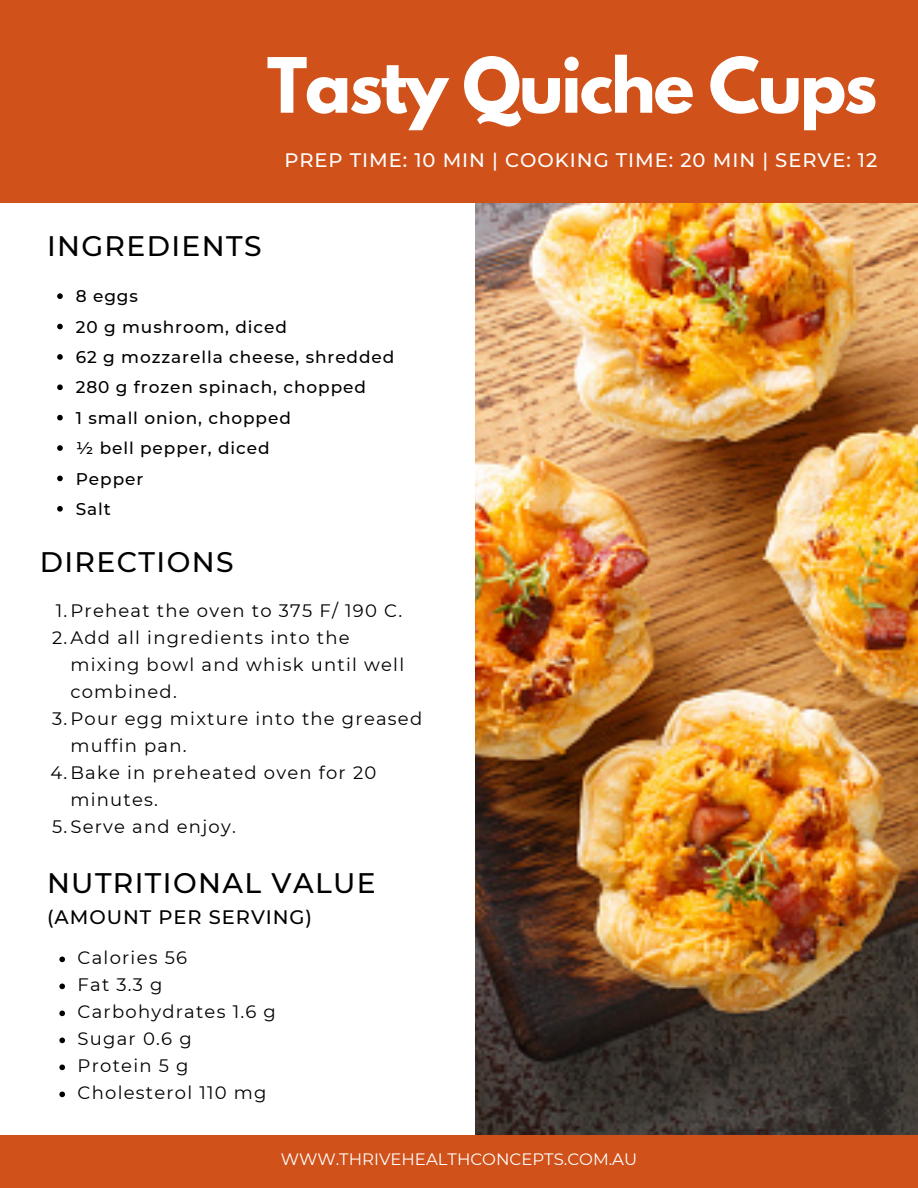
<style>
.page{position:relative;width:918px;height:1188px;background:#fff}
.page>*{position:absolute;margin:0;border:0;box-sizing:border-box;transform-origin:0 0}
.t1{font:700 67.5px "League Spartan";letter-spacing:-.03em;color:#fff}
.t2{font:500 28.2px "Montserrat";letter-spacing:.05em;color:#000}
.t3{font:500 19.5px "Montserrat";letter-spacing:.05em;color:#fff}
.t4{font:500 19.5px "Montserrat";letter-spacing:.05em;color:#000}
.t5{font:18px/27px "Montserrat";letter-spacing:.07em;color:#000}
.t6{font:500 16.95px "Montserrat";letter-spacing:.055em;color:#000}
.t7{font:16.5px "Montserrat";color:#fff}
</style>
<div class="page">
<img style="left:475px;top:203px;width:443px;height:932px">
<div style="left:0;top:0;width:918px;height:203px;background:#d05119"></div>
<div style="left:0;top:1135px;width:918px;height:53px;background:#d05119"></div>
<svg style="left:57px;top:293px;width:6px;height:6px"></svg>
<svg style="left:57px;top:324px;width:6px;height:5px"></svg>
<svg style="left:57px;top:354px;width:6px;height:6px"></svg>
<svg style="left:57px;top:384px;width:6px;height:6px"></svg>
<svg style="left:57px;top:415px;width:6px;height:5px"></svg>
<svg style="left:57px;top:445px;width:6px;height:6px"></svg>
<svg style="left:57px;top:476px;width:6px;height:5px"></svg>
<svg style="left:57px;top:506px;width:6px;height:6px"></svg>
<svg style="left:59px;top:957px;width:6px;height:5px"></svg>
<svg style="left:59px;top:984px;width:6px;height:5px"></svg>
<svg style="left:59px;top:1011px;width:6px;height:5px"></svg>
<svg style="left:59px;top:1038px;width:6px;height:5px"></svg>
<svg style="left:59px;top:1065px;width:6px;height:5px"></svg>
<svg style="left:59px;top:1092px;width:6px;height:5px"></svg>
<p class="t1" style="left:267px;top:52px;width:612px">Tasty Quiche Cups</p>
<h2 class="t3" style="left:284px;top:148px;width:594px">PREP TIME: 10 MIN | COOKING TIME: 20 MIN | SERVE: 12</h2>
<h2 class="t2" style="left:47px;top:229px;width:216px">INGREDIENTS</h2>
<p class="t6" style="left:76px;top:286px;width:64px">8 eggs</p>
<p class="t6" style="left:76px;top:316px;width:213px">20 g mushroom, diced</p>
<p class="t6" style="left:76px;top:347px;width:320px">62 g mozzarella cheese, shredded</p>
<p class="t6" style="left:76px;top:377px;width:292px">280 g frozen spinach, chopped</p>
<p class="t6" style="left:76px;top:407px;width:217px">1 small onion, chopped</p>
<p class="t6" style="left:76px;top:438px;width:195px">½ bell pepper, diced</p>
<p class="t6" style="left:76px;top:468px;width:69px">Pepper</p>
<p class="t6" style="left:76px;top:499px;width:37px">Salt</p>
<h3 class="t2" style="left:40px;top:545px;width:195px">DIRECTIONS</h3>
<p class="t5" style="left:56px;top:597px;width:348px">1.Preheat the oven to 375 F/ 190 C.</p>
<p class="t5" style="left:70px;top:624px;width:335px;text-indent:-18px">2.Add all ingredients into the mixing bowl and whisk until well combined.</p>
<p class="t5" style="left:70px;top:705px;width:353px;text-indent:-18px">3.Pour egg mixture into the greased muffin pan.</p>
<p class="t5" style="left:70px;top:759px;width:307px;text-indent:-20px">4.Bake in preheated oven for 20 minutes.</p>
<p class="t5" style="left:52px;top:813px;width:185px">5.Serve and enjoy.</p>
<p class="t2" style="left:47px;top:866px;width:330px">NUTRITIONAL VALUE</p>
<p class="t4" style="left:47px;top:905px;width:267px">(AMOUNT PER SERVING)</p>
<p class="t5" style="left:78px;top:944px;width:111px">Calories 56</p>
<p class="t5" style="left:78px;top:971px;width:87px">Fat 3.3 g</p>
<p class="t5" style="left:78px;top:998px;width:200px">Carbohydrates 1.6 g</p>
<p class="t5" style="left:78px;top:1025px;width:116px">Sugar 0.6 g</p>
<p class="t5" style="left:78px;top:1052px;width:112px">Protein 5 g</p>
<h5 class="t5" style="left:78px;top:1079px;width:191px">Cholesterol 110 mg</h5>
<h3 class="t7" style="left:281px;top:1149px;width:358px">WWW.THRIVEHEALTHCONCEPTS.COM.AU</h3>
</div>
